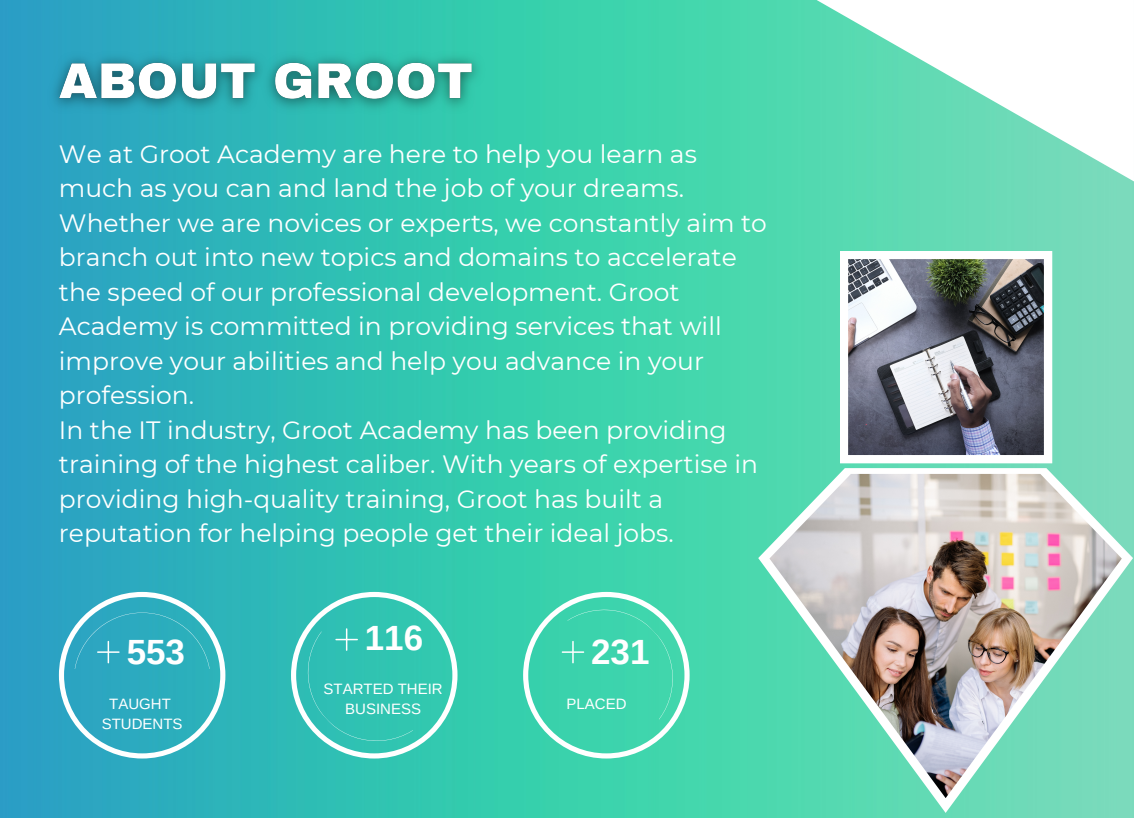
<style>
.page{position:relative;width:1134px;height:818px;background:#fff}
.page>*{position:absolute;margin:0;border:0;box-sizing:border-box;transform-origin:0 0}
.t1{font:700 35px "Arimo";color:#fff}
.t2{font:25px/34.5px "Montserrat";color:#fff}
.t3{font:15px/20.2px "Arimo";color:#fff;text-align:center}
</style>
<div class="page">
<img style="left:0;top:0;width:1134px;height:817px">
<svg style="left:758px;top:468px;width:375px;height:344px;background:#75ddbd"></svg>
<img style="left:769px;top:474px;width:353px;height:323px">
<img style="left:840px;top:251px;width:212px;height:212px">
<svg style="left:817px;top:0;width:317px;height:181px"></svg>
<svg style="left:59px;top:592px;width:166px;height:166px;background:#40b3c4"></svg>
<img style="left:39px;top:36px;width:453px;height:95px">
<svg style="left:280px;top:592px;width:178px;height:177px;background:#41c7b8"></svg>
<svg style="left:523px;top:581px;width:178px;height:177px;background:#4dd7b3"></svg>
<p class="t2" style="left:59px;top:136px;width:710px">We at Groot Academy are here to help you learn as much as you can and land the job of your dreams.<br>Whether we are novices or experts, we constantly aim to branch out into new topics and domains to accelerate the speed of our professional development. Groot Academy is committed in providing services that will improve your abilities and help you advance in your profession.<br>In the IT industry, Groot Academy has been providing training of the highest caliber. With years of expertise in providing high-quality training, Groot has built a reputation for helping people get their ideal jobs.</p>
<h1 class="t1" style="left:127px;top:632px;width:60px">553</h1>
<p class="t3" style="left:102px;top:693px;width:82px">TAUGHT<br>STUDENTS</p>
<h1 class="t1" style="left:365px;top:618px;width:60px">116</h1>
<p class="t3" style="left:324px;top:678px;width:121px">STARTED THEIR<br>BUSINESS</p>
<h1 class="t1" style="left:591px;top:632px;width:60px">231</h1>
<p class="t3" style="left:567px;top:693px;width:61px">PLACED</p>
</div>
